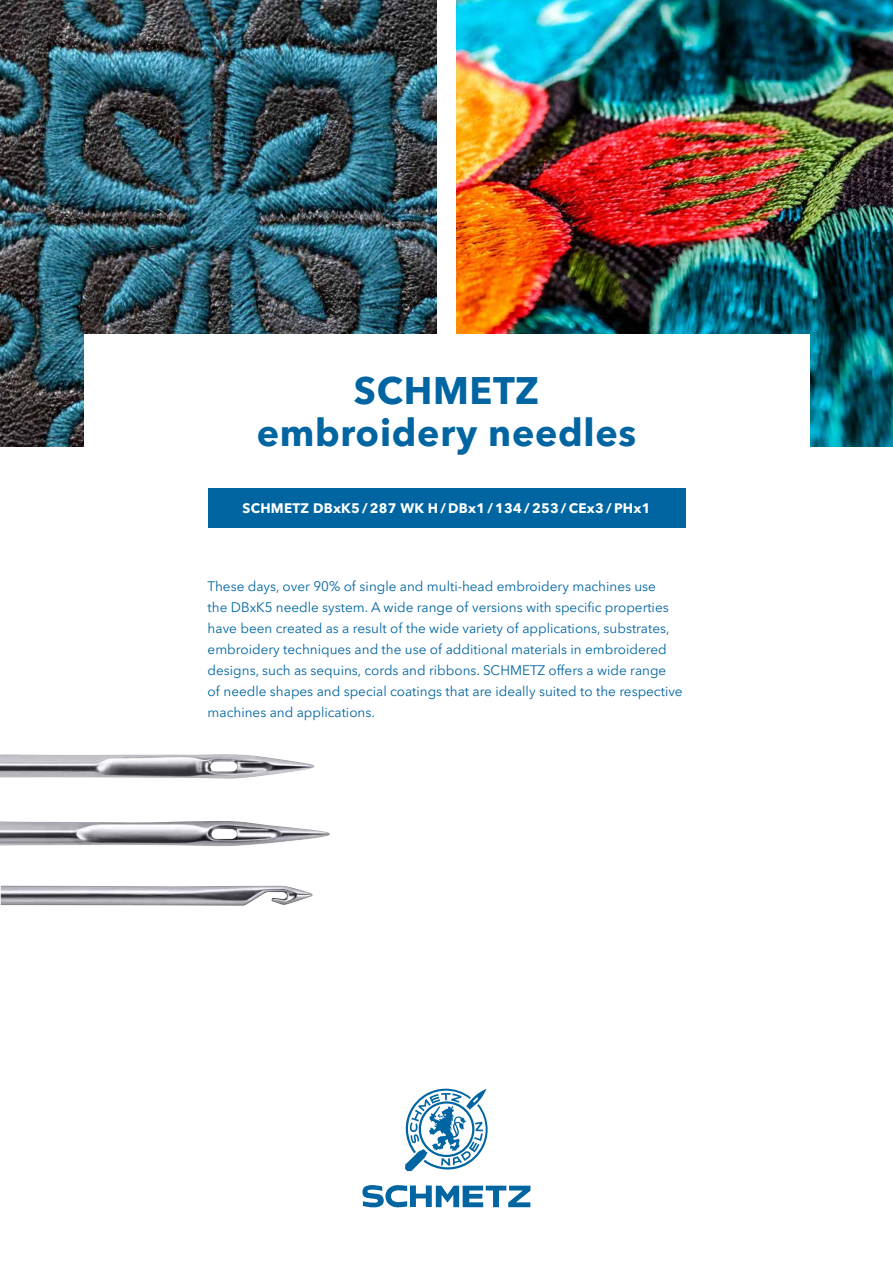
<style>
.page{position:relative;width:893px;height:1263px;background:#fff}
.page>*{position:absolute;margin:0;border:0;box-sizing:border-box;transform-origin:0 0}
.t1{font:700 37.5px/42px "Avenir Next W1 G";letter-spacing:.02em;color:#0065a1;text-align:center}
.t2{font:13.5px/21px "Avenir Next W1 G";color:#0065a1}
.t3{font:700 13.5px "Avenir Next W1 G";letter-spacing:.02em;color:#fff}
</style>
<div class="page">
<svg style="left:362px;top:1185px;width:168px;height:22px"></svg>
<svg style="left:405px;top:1089px;width:83px;height:82px"></svg>
<img style="left:0;top:0;width:893px;height:446px">
<div style="left:84px;top:334px;width:725px;height:118px;background:#fff"></div>
<div style="left:437px;top:0;width:18px;height:345px;background:#fff"></div>
<img style="left:1px;top:885px;width:312px;height:21px">
<img style="left:0;top:754px;width:315px;height:25px">
<img style="left:0;top:821px;width:330px;height:25px">
<div style="left:208px;top:488px;width:477px;height:39px;background:#0065a1"></div>
<h1 class="t1" style="left:257px;top:367px;width:381px">SCHMETZ embroidery needles</h1>
<p class="t3" style="left:242px;top:497px;width:410px">SCHMETZ DBxK5 / 287 WK H / DBx1 / 134 / 253 /CEx3 / PHx1</p>
<p class="t2" style="left:208px;top:574px;width:477px">These days, over 90% of single and multi-head embroidery machines use<br>the DBxK5 needle system. A wide range of versions with specific properties have been created as a result of the wide variety of applications, substrates, embroidery techniques and the use of additional materials in embroidered designs, such as sequins, cords and ribbons. SCHMETZ offers a wide range<br>of needle shapes and special coatings that are ideally suited to the respective machines and applications.</p>
</div>
